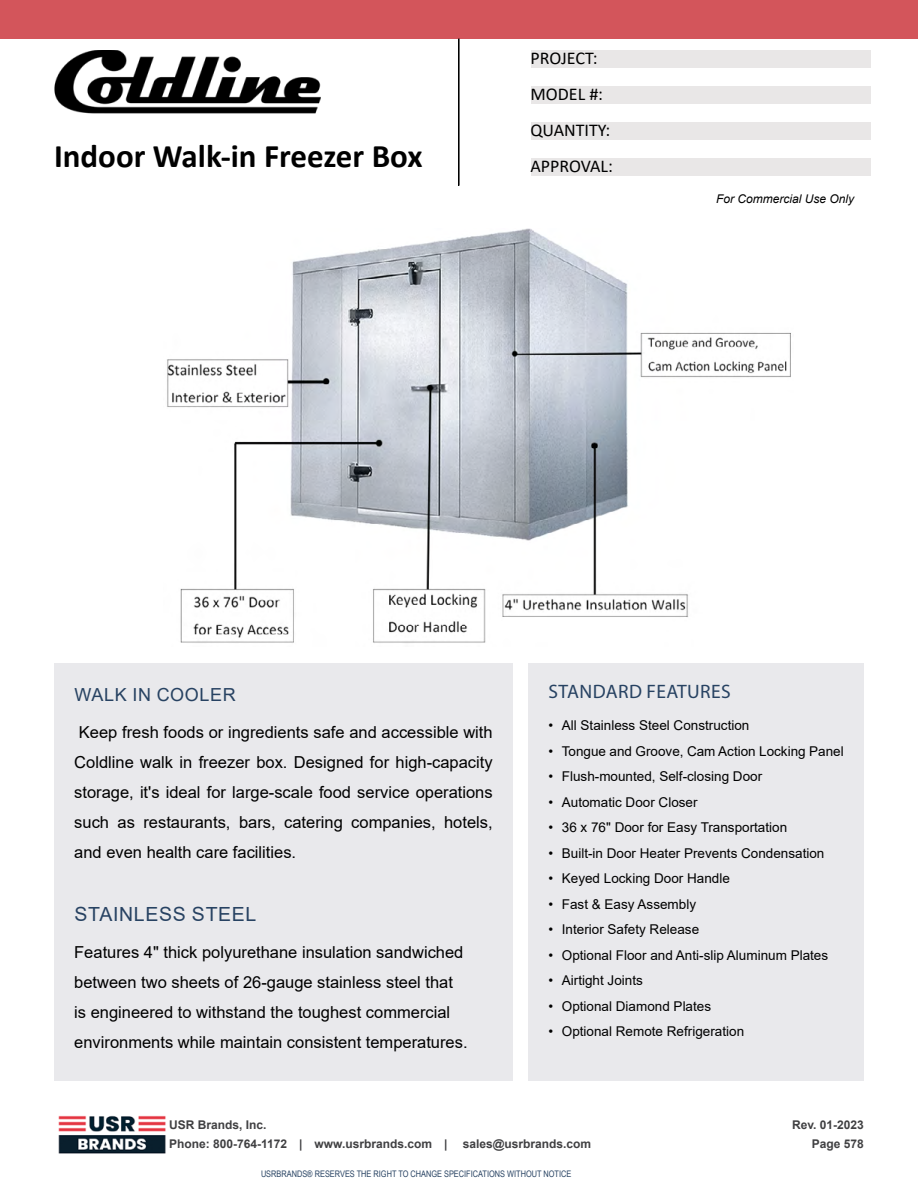
<style>
.page{position:relative;width:918px;height:1188px;background:#fff}
.page>*{position:absolute;margin:0;border:0;box-sizing:border-box;transform-origin:0 0}
.t1{font:700 33px "Calibri";color:#000}
.t2{font:19.5px "Myriad Pro";letter-spacing:.02em;color:#274262}
.t3{font:19.5px "Arial";letter-spacing:.035em;color:#274262}
.t4{font:18px/36px "Calibri";color:#000}
.t5{font:18px "Arial";letter-spacing:.035em;color:#274262}
.t6{font:16.5px/30px "Arial";color:#000;text-align:justify}
.t7{font:13.5px "Arial";color:#000}
.t8{font:700 12px/19.5px "Arial";color:#404042}
.t9{font:italic 12px "Arial";color:#000}
.t10{font:9px "Arial Narrow";color:#274262}
</style>
<div class="page">
<img style="left:58px;top:1115px;width:108px;height:39px">
<img style="left:167px;top:228px;width:624px;height:415px">
<div style="left:528px;top:663px;width:336px;height:418px;background:#e9e9ec"></div>
<div style="left:54px;top:663px;width:459px;height:418px;background:#e9e9ec"></div>
<img style="left:54px;top:50px;width:266px;height:64px">
<div style="left:531px;top:50px;width:340px;height:18px;background:#e9e7e7"></div>
<div style="left:531px;top:86px;width:340px;height:18px;background:#e9e7e7"></div>
<div style="left:531px;top:122px;width:340px;height:18px;background:#e9e7e7"></div>
<div style="left:531px;top:158px;width:340px;height:18px;background:#e9e7e7"></div>
<div style="left:0;top:0;width:918px;height:39px;background:#d3555b"></div>
<hr style="left:459px;top:39px;width:1px;height:146px;background:#05080c">
<div style="left:458px;top:39px;width:1px;height:146px;border:1px solid #000"></div>
<h1 class="t1" style="left:54px;top:133px;width:370px">Indoor Walk-in Freezer Box</h1>
<p class="t4" style="left:531px;top:39px;width:84px">PROJECT:<br>MODEL #:<br>QUANTITY:<br>APPROVAL:</p>
<p class="t9" style="left:716px;top:191px;width:140px">For Commercial Use Only</p>
<p class="t5" style="left:75px;top:683px;width:163px">WALK IN COOLER</p>
<p class="t6" style="left:74px;top:717px;width:420px">Keep fresh foods or ingredients safe and accessible with Coldline walk in freezer box. Designed for high-capacity storage, it's ideal for large-scale food service operations such as restaurants, bars, catering companies, hotels, and even health care facilities.</p>
<p class="t3" style="left:75px;top:901px;width:183px">STAINLESS STEEL</p>
<p class="t6" style="left:74px;top:937px;width:395px;text-align:left">Features 4" thick polyurethane insulation sandwiched between two sheets of 26-gauge stainless steel that is engineered to withstand the toughest commercial environments while maintain consistent temperatures.</p>
<p class="t2" style="left:549px;top:679px;width:184px">STANDARD FEATURES</p>
<p class="t7" style="left:548px;top:716px;width:203px">• All Stainless Steel Construction</p>
<p class="t7" style="left:548px;top:742px;width:297px">• Tongue and Groove, Cam Action Locking Panel</p>
<p class="t7" style="left:548px;top:767px;width:215px">• Flush-mounted, Self-closing Door</p>
<p class="t7" style="left:548px;top:793px;width:151px">• Automatic Door Closer</p>
<p class="t7" style="left:548px;top:818px;width:240px">• 36 x 76" Door for Easy Transportation</p>
<p class="t7" style="left:548px;top:844px;width:278px">• Built-in Door Heater Prevents Condensation</p>
<p class="t7" style="left:548px;top:869px;width:183px">• Keyed Locking Door Handle</p>
<p class="t7" style="left:548px;top:895px;width:149px">• Fast &amp; Easy Assembly</p>
<p class="t7" style="left:548px;top:920px;width:152px">• Interior Safety Release</p>
<p class="t7" style="left:548px;top:946px;width:281px">• Optional Floor and Anti-slip Aluminum Plates</p>
<p class="t7" style="left:548px;top:971px;width:96px">• Airtight Joints</p>
<p class="t7" style="left:548px;top:997px;width:164px">• Optional Diamond Plates</p>
<p class="t7" style="left:548px;top:1022px;width:197px">• Optional Remote Refrigeration</p>
<p class="t8" style="left:169px;top:1115px;width:280px">USR Brands, Inc.<br>Phone: 800-764-1172 | www.usrbrands.com |</p>
<p class="t8" style="left:463px;top:1134px;width:130px">sales@usrbrands.com</p>
<p class="t10" style="left:261px;top:1167px;width:312px">USRBRANDS® RESERVES THE RIGHT TO CHANGE SPECIFICATIONS WITHOUT NOTICE</p>
<p class="t8" style="left:792px;top:1115px;width:73px;text-align:right">Rev. 01-2023<br>Page 578</p>
</div>
